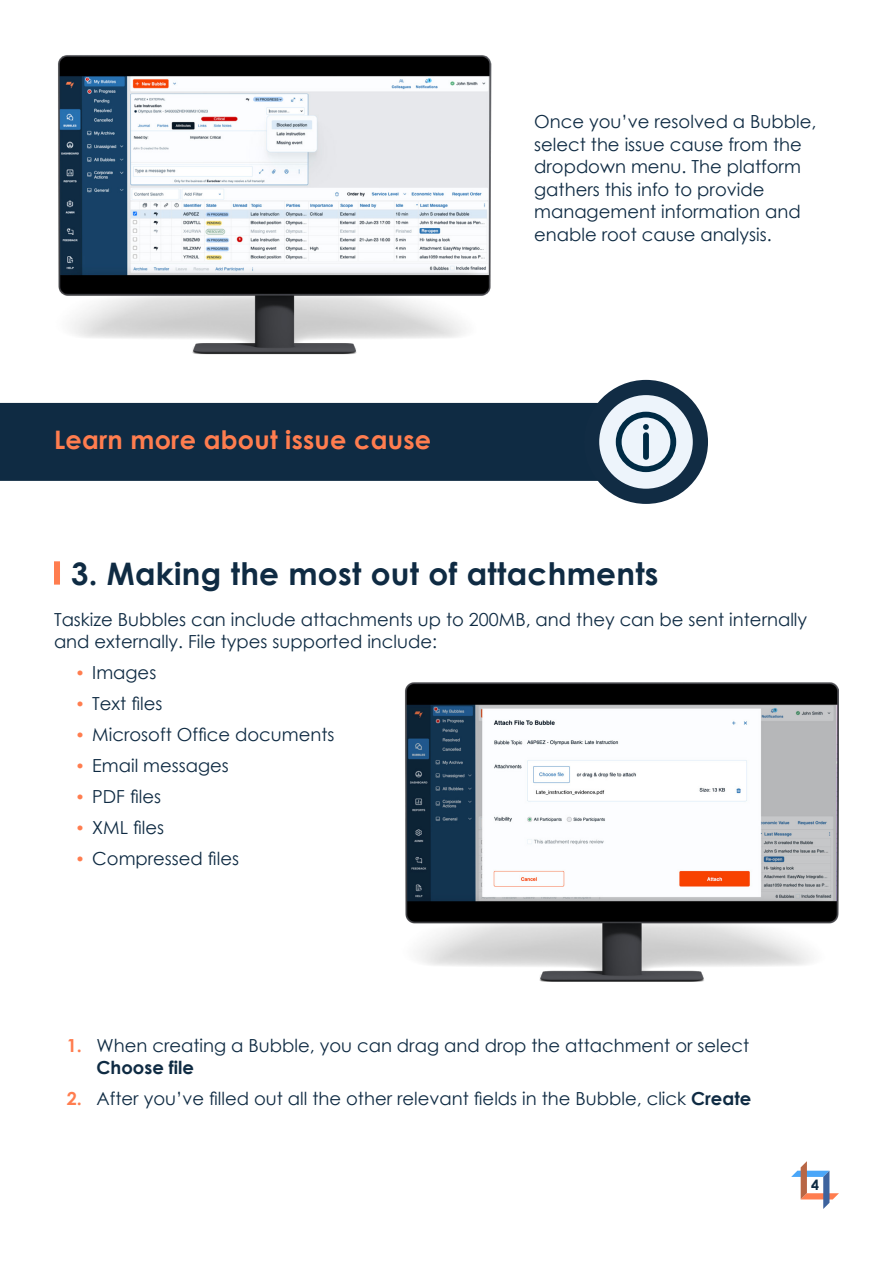
<style>
.page{position:relative;width:893px;height:1263px;background:#fff}
.page>*{position:absolute;margin:0;border:0;box-sizing:border-box;transform-origin:0 0}
.t1{font:700 31.05px "Century Gothic";letter-spacing:.01em;color:#0f2b43}
.t2{font:700 25.5px "Century Gothic";letter-spacing:.01em;color:#ff7d4f}
.t3{font:18px/22.5px "Century Gothic";color:#0f2b43}
.t4{font:700 14.25px "Century Gothic";color:#0f2b43}
.s1{font-size:16.5px;color:#ff7d4f}
.s2{font-weight:700;color:#ff7d4f}
.s3{font-weight:700}
</style>
<div class="page">
<svg style="left:791px;top:1161px;width:48px;height:48px"></svg>
<img style="left:58px;top:55px;width:434px;height:299px">
<div style="left:0;top:403px;width:597px;height:78px;background:#0f2b43"></div>
<div style="left:584px;top:380px;width:124px;height:124px;background:#112c44;border-radius:50%"></div>
<div style="left:599px;top:395px;width:94px;height:94px;background:#edf4fb;border-radius:50%"></div>
<svg style="left:616px;top:412px;width:60px;height:60px"></svg>
<div style="left:54px;top:561px;width:6px;height:24px;background:#ff7d4f"></div>
<img style="left:405px;top:682px;width:434px;height:300px">
<h2 class="t2" style="left:54px;top:424px;width:379px">Learn more about issue cause</h2>
<p class="t3" style="left:534px;top:110px;width:284px">Once you’ve resolved a Bubble, select the issue cause from the dropdown menu. The platform gathers this info to provide management information and enable root cause analysis.</p>
<h1 class="t1" style="left:71px;top:554px;width:589px">3. Making the most out of attachments</h1>
<p class="t3" style="left:54px;top:608px;width:755px">Taskize Bubbles can include attachments up to 200MB, and they can be sent internally and externally. File types supported include:</p>
<p class="t3" style="left:75px;top:661px;width:83px"><span class="s1">•</span> Images</p>
<p class="t3" style="left:75px;top:692px;width:89px"><span class="s1">•</span> Text files</p>
<p class="t3" style="left:75px;top:723px;width:261px"><span class="s1">•</span> Microsoft Office documents</p>
<p class="t3" style="left:75px;top:754px;width:155px"><span class="s1">•</span> Email messages</p>
<p class="t3" style="left:75px;top:785px;width:87px"><span class="s1">•</span> PDF files</p>
<p class="t3" style="left:75px;top:816px;width:90px"><span class="s1">•</span> XML files</p>
<p class="t3" style="left:75px;top:847px;width:165px"><span class="s1">•</span> Compressed files</p>
<p class="t3" style="left:97px;top:1034px;width:654px;text-indent:-30px"><span class="s2">1.</span> When creating a Bubble, you can drag and drop the attachment or select<br><span class="s3">Choose file</span></p>
<p class="t3" style="left:67px;top:1087px;width:686px"><span class="s2">2.</span> After you’ve filled out all the other relevant fields in the Bubble, click <span class="s3">Create</span></p>
<p class="t4" style="left:811px;top:1176px;width:9px">4</p>
</div>
